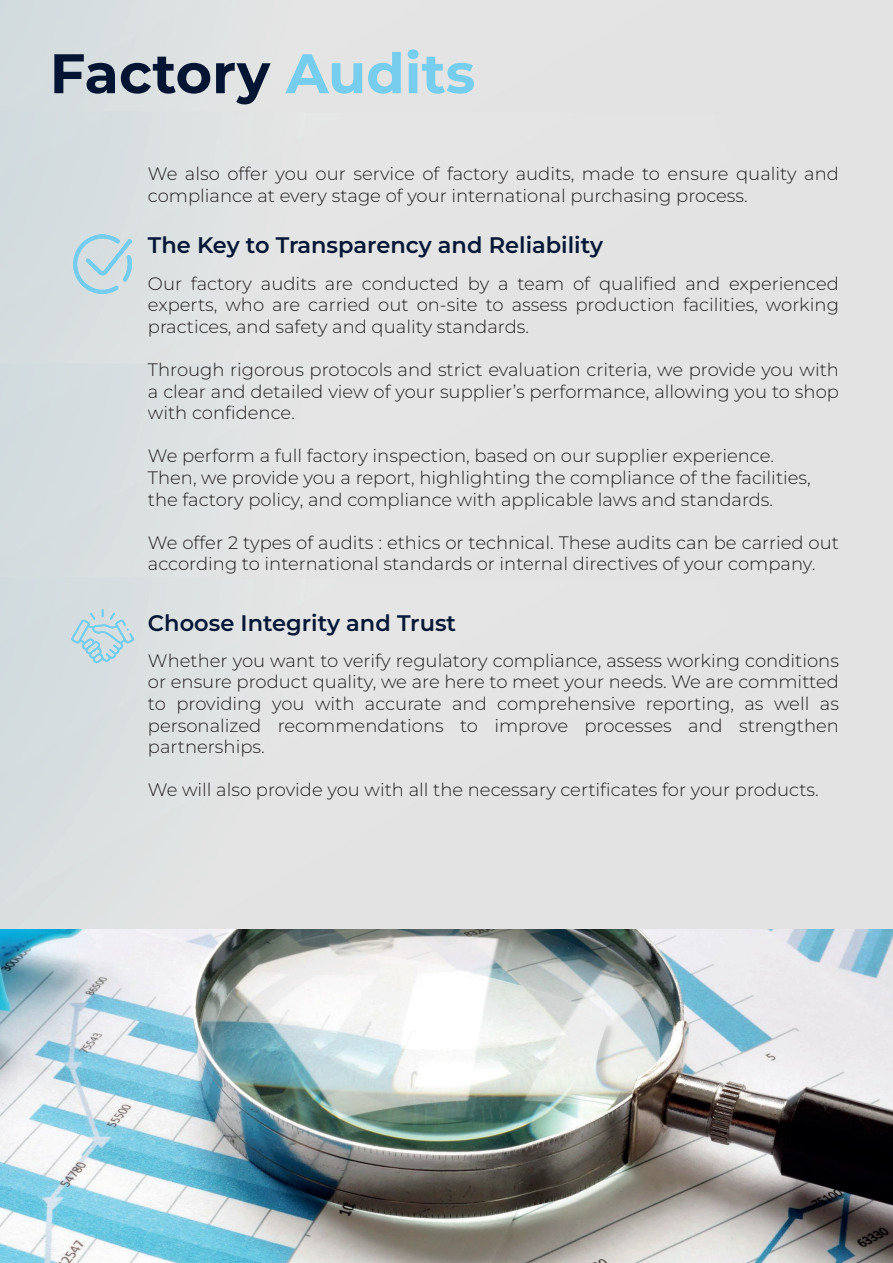
<style>
.page{position:relative;width:893px;height:1263px;background:#fff}
.page>*{position:absolute;margin:0;border:0;box-sizing:border-box;transform-origin:0 0}
.t1{font:700 55.65px "Montserrat";color:#041534}
.t2{font:600 22.5px "Montserrat";color:#041736}
.t3{font:300 18px/21.6px "Montserrat";color:#231f20}
.s1{color:#76cdee}
</style>
<div class="page">
<img style="left:72px;top:605px;width:61px;height:62px">
<img style="left:74px;top:235px;width:58px;height:58px">
<img style="left:0;top:929px;width:893px;height:334px">
<h1 class="t1" style="left:50px;top:33px;width:427px">Factory <span class="s1">Audits</span></h1>
<p class="t3" style="left:148px;top:162px;width:693px">We also offer you our service of factory audits, made to ensure quality and compliance at every stage of your international purchasing process.</p>
<p class="t2" style="left:148px;top:229px;width:457px">The Key to Transparency and Reliability</p>
<p class="t3" style="left:148px;top:272px;width:693px;text-align:justify">Our factory audits are conducted by a team of qualified and experienced experts, who are carried out on-site to assess production facilities, working practices, and safety and quality standards.</p>
<p class="t3" style="left:148px;top:358px;width:693px;text-align:justify">Through rigorous protocols and strict evaluation criteria, we provide you with a clear and detailed view of your supplier’s performance, allowing you to shop with confidence.</p>
<p class="t3" style="left:148px;top:445px;width:664px">We perform a full factory inspection, based on our supplier experience.<br>Then, we provide you a report, highlighting the compliance of the facilities, the factory policy, and compliance with applicable laws and standards.</p>
<p class="t3" style="left:148px;top:531px;width:693px">We offer 2 types of audits : ethics or technical. These audits can be carried out according to international standards or internal directives of your company.</p>
<p class="t2" style="left:148px;top:607px;width:310px">Choose Integrity and Trust</p>
<p class="t3" style="left:148px;top:649px;width:693px;text-align:justify">Whether you want to verify regulatory compliance, assess working conditions or ensure product quality, we are here to meet your needs. We are committed to providing you with accurate and comprehensive reporting, as well as personalized recommendations to improve processes and strengthen partnerships.</p>
<p class="t3" style="left:148px;top:779px;width:672px">We will also provide you with all the necessary certificates for your products.</p>
</div>
